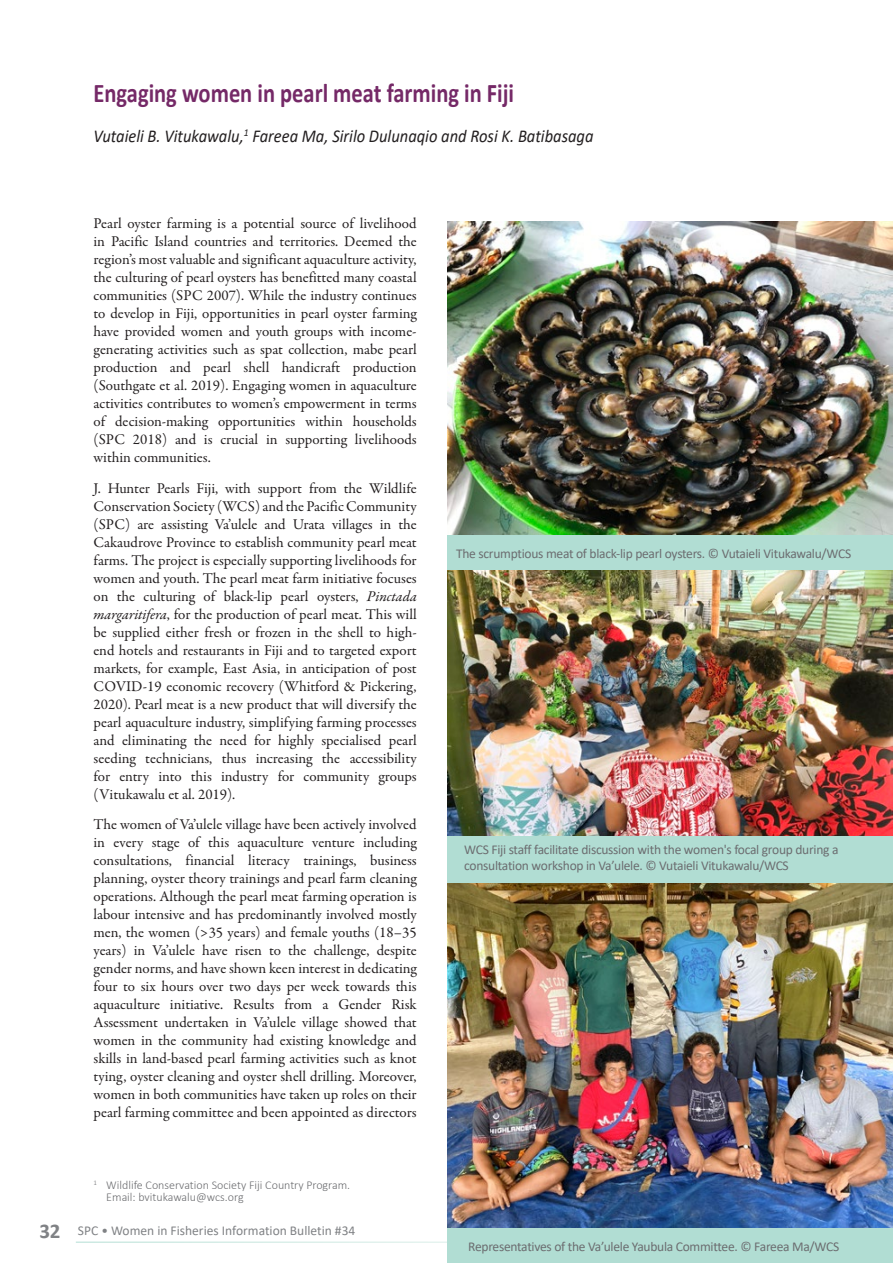
<style>
.page{position:relative;width:893px;height:1263px;background:#fff}
.page>*{position:absolute;margin:0;border:0;box-sizing:border-box;transform-origin:0 0}
.t1{font:700 27px "Calibri";color:#752967;scale:.83 1}
.t2{font:italic 18.15px "Calibri";color:#231f20;scale:.91 1}
.t3{font:15px/18px "Garamond Premr Pro";color:#231f20;text-align:justify}
.t4{font:13.5px/15.8px "Calibri";letter-spacing:-.02em;color:#6c6d70}
.t5{font:13.5px "Calibri";color:#808285}
.t6{font:300 12px/12px "Calibri";color:#6c6d70}
.s1{font-style:italic}
.s2{font-weight:700;font-size:21px}
</style>
<div class="page">
<img style="left:448px;top:221px;width:445px;height:315px">
<img style="left:448px;top:570px;width:445px;height:266px">
<img style="left:448px;top:882px;width:445px;height:347px">
<div style="left:448px;top:536px;width:445px;height:34px;background:#b1ddd3"></div>
<div style="left:448px;top:836px;width:445px;height:46px;background:#b1ddd3"></div>
<div style="left:448px;top:1229px;width:445px;height:34px;background:#b1ddd3"></div>
<h1 class="t1" style="left:94px;top:74px;width:508px">Engaging women in pearl meat farming in Fiji</h1>
<p class="t2" style="left:94px;top:123px;width:551px">Vutaieli B. Vitukawalu,<sup>1</sup> Fareea Ma, Sirilo Dulunaqio and Rosi K. Batibasaga</p>
<p class="t3" style="left:94px;top:214px;width:325px">Pearl oyster farming is a potential source of livelihood in Pacific Island countries and territories. Deemed the region’s most valuable and significant aquaculture activity, the culturing of pearl oysters has benefitted many coastal communities (SPC 2007). While the industry continues to develop in Fiji, opportunities in pearl oyster farming have provided women and youth groups with income&shy;generating activities such as spat collection, mabe pearl production and pearl shell handicraft production (Southgate et al. 2019). Engaging women in aquaculture activities contributes to women’s empowerment in terms of decision-making opportunities within households (SPC 2018) and is crucial in supporting livelihoods within communities.</p>
<p class="t3" style="left:94px;top:479px;width:325px">J. Hunter Pearls Fiji, with support from the Wildlife Conservation Society (WCS) and the Pacific Community (SPC) are assisting Va’ulele and Urata villages in the Cakaudrove Province to establish community pearl meat farms. The project is especially supporting livelihoods for women and youth. The pearl meat farm initiative focuses on the culturing of black-lip pearl oysters, <span class="s1">Pinctada margaritifera</span>, for the production of pearl meat. This will be supplied either fresh or frozen in the shell to high&shy;end hotels and restaurants in Fiji and to targeted export markets, for example, East Asia, in anticipation of post COVID-19 economic recovery (Whitford &amp; Pickering, 2020). Pearl meat is a new product that will diversify the pearl aquaculture industry, simplifying farming processes and eliminating the need for highly specialised pearl seeding technicians, thus increasing the accessibility for entry into this industry for community groups (Vitukawalu et al. 2019).</p>
<p class="t3" style="left:94px;top:816px;width:325px">The women of Va’ulele village have been actively involved in every stage of this aquaculture venture including consultations, financial literacy trainings, business planning, oyster theory trainings and pearl farm cleaning operations. Although the pearl meat farming operation is labour intensive and has predominantly involved mostly men, the women (&gt;35 years) and female youths (18–35 years) in Va’ulele have risen to the challenge, despite gender norms, and have shown keen interest in dedicating four to six hours over two days per week towards this aquaculture initiative. Results from a Gender Risk Assessment undertaken in Va’ulele village showed that women in the community had existing knowledge and skills in land-based pearl farming activities such as knot tying, oyster cleaning and oyster shell drilling. Moreover, women in both communities have taken up roles on their pearl farming committee and been appointed as directors</p>
<p class="t6" style="left:106px;top:1179px;width:245px;text-indent:-13px"><sup>1</sup> Wildlife Conservation Society Fiji Country Program.<br>Email: bvitukawalu@wcs.org</p>
<p class="t5" style="left:39px;top:1221px;width:318px"><span class="s2">32</span> SPC • Women in Fisheries Information Bulletin #34</p>
<p class="t4" style="left:456px;top:545px;width:397px">The scrumptious meat of black-lip pearl oysters. © Vutaieli Vitukawalu/WCS</p>
<p class="t4" style="left:464px;top:841px;width:376px">WCS Fiji staff facilitate discussion with the women's focal group during a consultation workshop in Va’ulele. © Vutaieli Vitukawalu/WCS</p>
<p class="t4" style="left:468px;top:1238px;width:372px">Representatives of the Va’ulele Yaubula Committee. © Fareea Ma/WCS</p>
</div>
